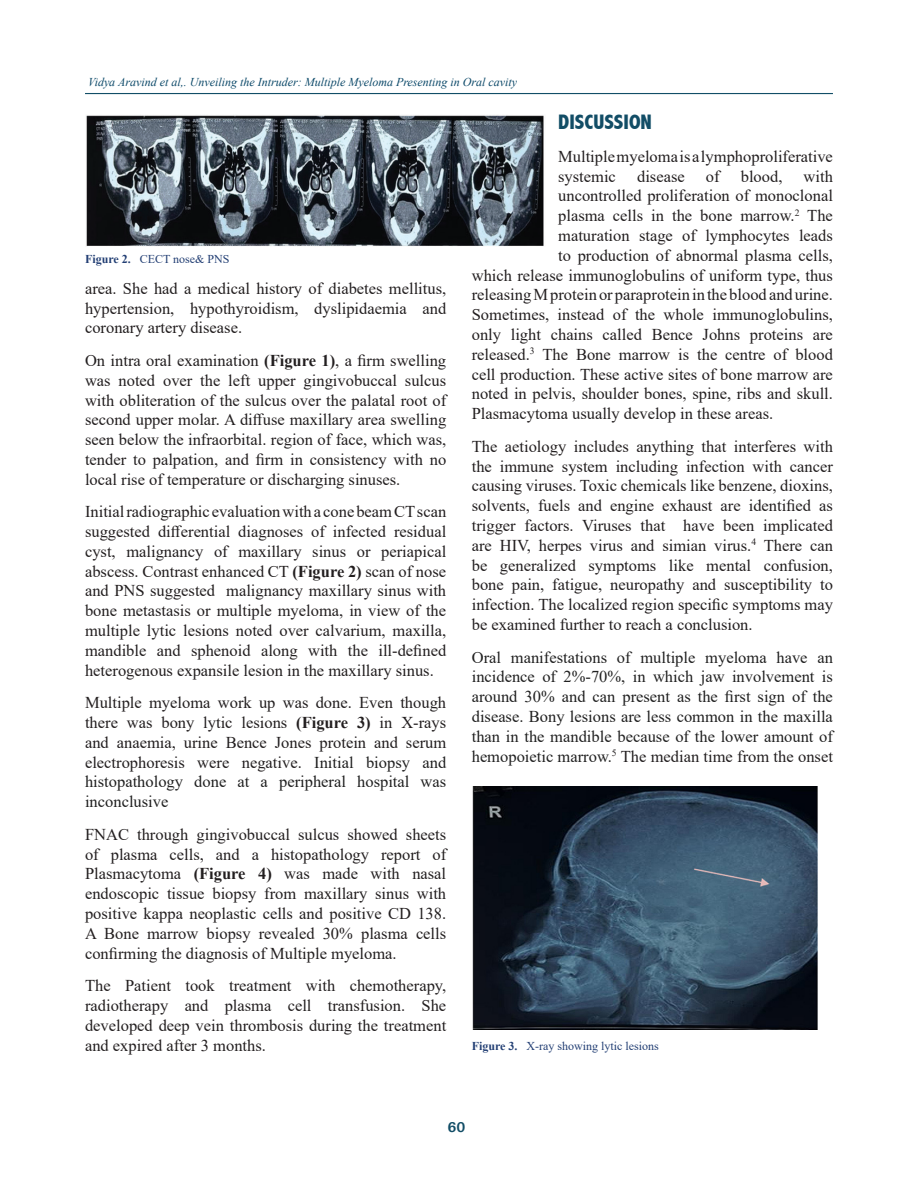
<style>
.page{position:relative;width:918px;height:1188px;background:#fff}
.page>*{position:absolute;margin:0;border:0;box-sizing:border-box;transform-origin:0 0}
.Head_ENT{font:800 condensed 21px "Abadi";color:#124d66}
.J_Para_2_ENT{font:16.5px/19.8px "Times New Roman";color:#231f20;text-align:justify}
.J_Para_2_ENT-2{font:16.5px/19.8px "Times New Roman";color:#212121;text-align:justify}
.t1{font:700 14.25px "Univers";color:#124d66}
.t2{font:italic 12px "Times New Roman";color:#0c4969}
.t3{font:12px "Times New Roman";color:#233f74}
.s1{font-weight:700}
.s2{color:#202020}
.s3{color:#231f20}
</style>
<div class="page">
<hr style="left:85px;top:93px;width:748px;height:1px;background:#124e67">
<img style="left:86px;top:115px;width:458px;height:131px">
<img style="left:472px;top:786px;width:346px;height:243px">
<p class="t2" style="left:88px;top:74px;width:431px">Vidya Aravind et al,. Unveiling the Intruder: Multiple Myeloma Presenting in Oral cavity</p>
<p class="t3" style="left:85px;top:251px;width:146px"><span class="s1">Figure 2.</span> CECT nose&amp; PNS</p>
<p class="J_Para_2_ENT" style="left:85px;top:278px;width:363px">area. She had a medical history of diabetes mellitus, hypertension, hypothyroidism, dyslipidaemia and coronary artery disease.</p>
<p class="J_Para_2_ENT" style="left:85px;top:350px;width:363px">On intra oral examination <span class="s1">(Figure 1)</span>, a firm swelling was noted over the left upper gingivobuccal sulcus with obliteration of the sulcus over the palatal root of second upper molar. A diffuse maxillary area swelling seen below the infraorbital. region of face, which was, tender to palpation, and firm in consistency with no local rise of temperature or discharging sinuses.</p>
<p class="J_Para_2_ENT" style="left:85px;top:501px;width:363px">Initial radiographic evaluation with a cone beam CT scan suggested differential diagnoses of infected residual cyst, malignancy of maxillary sinus or periapical abscess. Contrast enhanced CT <span class="s1">(Figure 2)</span> scan of nose and PNS suggested malignancy maxillary sinus with bone metastasis or multiple myeloma, in view of the multiple lytic lesions noted over calvarium, maxilla, mandible and sphenoid along with the ill-defined heterogenous expansile lesion in the maxillary sinus.</p>
<p class="J_Para_2_ENT" style="left:85px;top:692px;width:363px">Multiple myeloma work up was done. Even though there was bony lytic lesions <span class="s1">(Figure 3)</span> in X-rays and anaemia, urine Bence Jones protein and serum electrophoresis were negative. <span class="s2">Initial biopsy and histopathology done at a peripheral hospital was inconclusive</span></p>
<p class="J_Para_2_ENT" style="left:85px;top:824px;width:363px">FNAC through gingivobuccal sulcus showed sheets of plasma cells, and a histopathology report of Plasmacytoma <span class="s1">(Figure 4)</span> was made with nasal endoscopic tissue biopsy from maxillary sinus with positive kappa neoplastic cells and positive CD 138.<br>A Bone marrow biopsy revealed 30% plasma cells confirming the diagnosis of Multiple myeloma.</p>
<p class="J_Para_2_ENT" style="left:85px;top:975px;width:363px">The Patient took treatment with chemotherapy, radiotherapy and plasma cell transfusion. She developed deep vein thrombosis during the treatment and expired after 3 months.</p>
<p class="Head_ENT" style="left:558px;top:110px;width:95px">DISCUSSION</p>
<p class="J_Para_2_ENT" style="left:558px;top:146px;width:276px">Multiple myeloma is a lymphoproliferative systemic</p>
<p class="J_Para_2_ENT" style="left:637px;top:166px;width:49px">disease</p>
<p class="J_Para_2_ENT" style="left:706px;top:166px;width:15px">of</p>
<p class="J_Para_2_ENT" style="left:741px;top:166px;width:43px">blood,</p>
<p class="J_Para_2_ENT" style="left:804px;top:166px;width:31px">with</p>
<p class="J_Para_2_ENT" style="left:558px;top:186px;width:276px">uncontrolled proliferation of monoclonal</p>
<p class="J_Para_2_ENT" style="left:558px;top:205px;width:276px">plasma cells in the bone marrow.<sup>2</sup> The</p>
<p class="J_Para_2_ENT" style="left:558px;top:225px;width:276px">maturation stage of lymphocytes leads</p>
<p class="J_Para_2_ENT" style="left:558px;top:245px;width:276px">to production of abnormal plasma cells,</p>
<p class="J_Para_2_ENT" style="left:472px;top:265px;width:363px">which release immunoglobulins of uniform type, thus</p>
<p class="J_Para_2_ENT" style="left:472px;top:285px;width:363px">releasing M protein or paraprotein in the blood and urine.</p>
<p class="J_Para_2_ENT" style="left:472px;top:304px;width:363px">Sometimes, instead of the whole immunoglobulins,</p>
<p class="J_Para_2_ENT" style="left:472px;top:324px;width:363px">only light chains called Bence Johns proteins are</p>
<p class="J_Para_2_ENT" style="left:472px;top:344px;width:363px">released.<sup>3</sup> The Bone marrow is the centre of blood</p>
<p class="J_Para_2_ENT" style="left:472px;top:364px;width:363px">cell production. These active sites of bone marrow are</p>
<p class="J_Para_2_ENT" style="left:472px;top:384px;width:363px">noted in pelvis, shoulder bones, spine, ribs and skull.</p>
<p class="J_Para_2_ENT" style="left:472px;top:403px;width:303px">Plasmacytoma usually develop in these areas.</p>
<p class="J_Para_2_ENT" style="left:472px;top:436px;width:363px">The aetiology includes anything that interferes with the immune system including infection with cancer causing viruses. Toxic chemicals like benzene, dioxins, solvents, fuels and engine exhaust are identified as trigger factors. Viruses that have been implicated are HIV, herpes virus and simian virus.<sup>4</sup> There can be generalized symptoms like mental confusion, bone pain, fatigue, neuropathy and susceptibility to infection. The localized region specific symptoms may be examined further to reach a conclusion.</p>
<p class="J_Para_2_ENT-2" style="left:472px;top:647px;width:363px">Oral manifestations of multiple myeloma have an incidence of 2%-70%, in which jaw involvement is around 30% and can present as the first sign of the disease. Bony lesions are less common in the maxilla than in the mandible because of the lower amount of hemopoietic marrow.<sup>5</sup> <span class="s3">The median time from the onset</span></p>
<p class="t3" style="left:472px;top:1037px;width:189px"><span class="s1">Figure 3.</span> X-ray showing lytic lesions</p>
<p class="t1" style="left:448px;top:1118px;width:19px">60</p>
</div>
